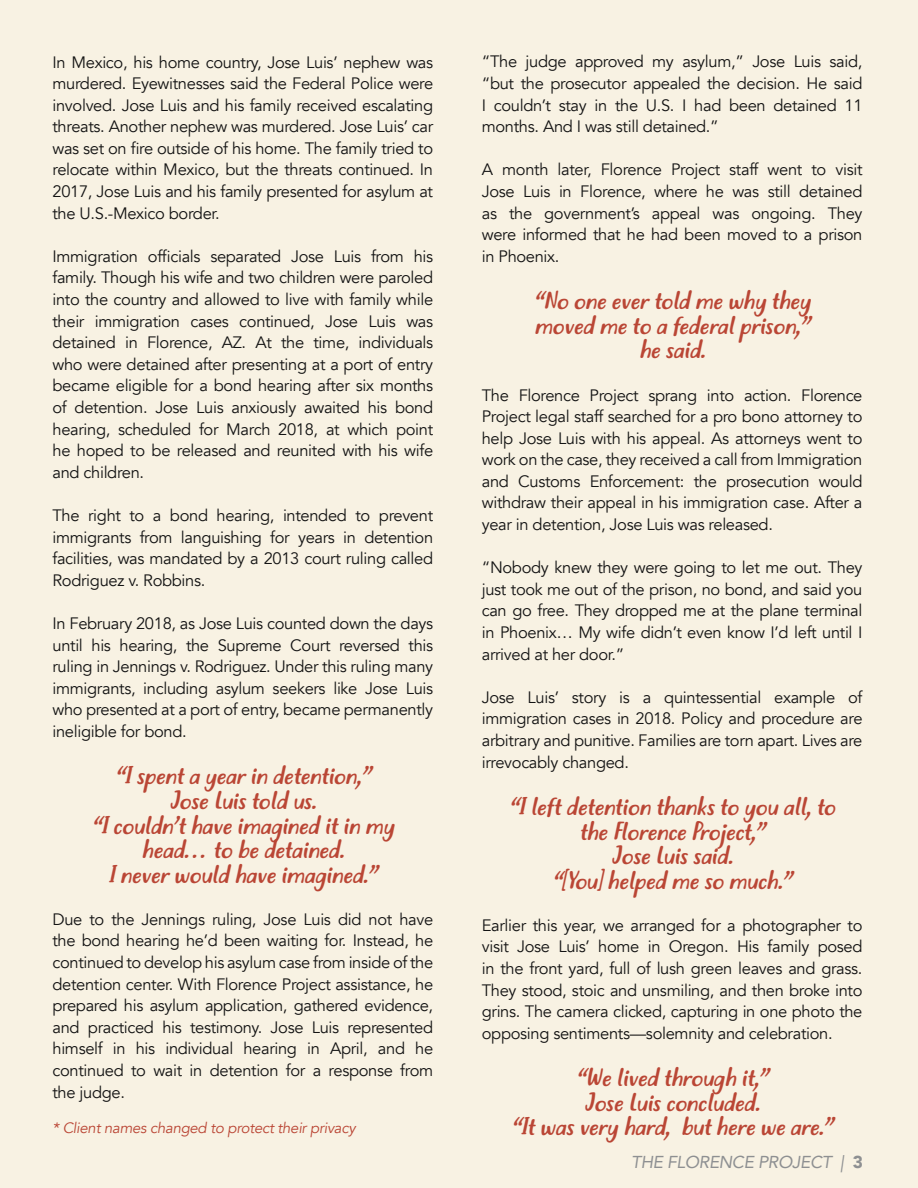
<style>
.page{position:relative;width:918px;height:1188px;background:#f8f2e3}
.page>*{position:absolute;margin:0;border:0;box-sizing:border-box;transform-origin:0 0}
.t1{font:italic 24px/24.6px "Justtellmewhat";letter-spacing:-.02em;color:#ba4635;text-align:center}
.t2{font:italic 17.25px "Avenir";letter-spacing:-.02em;color:#8e9092}
.t3{font:16.5px/21.6px "Avenir";letter-spacing:-.02em;color:#141414;text-align:justify}
.t4{font:italic 15px "Avenir";letter-spacing:-.02em;color:#ba4635}
.s1{font-weight:900;font-style:normal}
</style>
<div class="page">
<p class="t3" style="left:52px;top:51px;width:382px">In Mexico, his home country, Jose Luis’ nephew was murdered. Eyewitnesses said the Federal Police were involved. Jose Luis and his family received escalating threats. Another nephew was murdered. Jose Luis’ car was set on fire outside of his home. The family tried to relocate within Mexico, but the threats continued. In 2017, Jose Luis and his family presented for asylum at the U.S.-Mexico border.</p>
<p class="t3" style="left:52px;top:246px;width:382px">Immigration officials separated Jose Luis from his family. Though his wife and two children were paroled into the country and allowed to live with family while their immigration cases continued, Jose Luis was detained in Florence, AZ. At the time, individuals who were detained after presenting at a port of entry became eligible for a bond hearing after six months of detention. Jose Luis anxiously awaited his bond hearing, scheduled for March 2018, at which point he hoped to be released and reunited with his wife and children.</p>
<p class="t3" style="left:52px;top:505px;width:382px">The right to a bond hearing, intended to prevent immigrants from languishing for years in detention facilities, was mandated by a 2013 court ruling called Rodriguez v. Robbins.</p>
<p class="t3" style="left:52px;top:613px;width:382px">In February 2018, as Jose Luis counted down the days until his hearing, the Supreme Court reversed this ruling in Jennings v. Rodriguez. Under this ruling many immigrants, including asylum seekers like Jose Luis who presented at a port of entry, became permanently ineligible for bond.</p>
<h1 class="t1" style="left:91px;top:765px;width:304px">“I spent a year in detention,”<br>Jose Luis told us.<br>“I couldn’t have imagined it in my head… to be detained.<br>I never would have imagined.”</h1>
<p class="t3" style="left:52px;top:909px;width:382px">Due to the Jennings ruling, Jose Luis did not have the bond hearing he’d been waiting for. Instead, he continued to develop his asylum case from inside of the detention center. With Florence Project assistance, he prepared his asylum application, gathered evidence, and practiced his testimony. Jose Luis represented himself in his individual hearing in April, and he continued to wait in detention for a response from the judge.</p>
<p class="t4" style="left:52px;top:1119px;width:305px">* Client names changed to protect their privacy</p>
<p class="t3" style="left:482px;top:51px;width:382px">“The judge approved my asylum,” Jose Luis said, “but the prosecutor appealed the decision. He said I couldn’t stay in the U.S. I had been detained 11 months. And I was still detained.”</p>
<p class="t3" style="left:482px;top:159px;width:382px">A month later, Florence Project staff went to visit Jose Luis in Florence, where he was still detained as the government’s appeal was ongoing. They were informed that he had been moved to a prison in Phoenix.</p>
<h1 class="t1" style="left:534px;top:290px;width:279px">“No one ever told me why they moved me to a federal prison,” he said.</h1>
<p class="t3" style="left:482px;top:384px;width:382px">The Florence Project sprang into action. Florence Project legal staff searched for a pro bono attorney to help Jose Luis with his appeal. As attorneys went to work on the case, they received a call from Immigration and Customs Enforcement: the prosecution would withdraw their appeal in his immigration case. After a year in detention, Jose Luis was released.</p>
<p class="t3" style="left:482px;top:557px;width:382px">“Nobody knew they were going to let me out. They just took me out of the prison, no bond, and said you can go free. They dropped me at the plane terminal in Phoenix… My wife didn’t even know I’d left until I arrived at her door.”</p>
<p class="t3" style="left:482px;top:687px;width:382px">Jose Luis’ story is a quintessential example of immigration cases in 2018. Policy and procedure are arbitrary and punitive. Families are torn apart. Lives are irrevocably changed.</p>
<h1 class="t1" style="left:509px;top:796px;width:328px">“I left detention thanks to you all, to the Florence Project,”<br>Jose Luis said.<br>“[You] helped me so much.”</h1>
<p class="t3" style="left:482px;top:915px;width:382px">Earlier this year, we arranged for a photographer to visit Jose Luis’ home in Oregon. His family posed in the front yard, full of lush green leaves and grass.<br>They stood, stoic and unsmiling, and then broke into grins. The camera clicked, capturing in one photo the opposing sentiments—solemnity and celebration.</p>
<h1 class="t1" style="left:511px;top:1067px;width:324px">“We lived through it,”<br>Jose Luis concluded.<br>“It was very hard, but here we are.”</h1>
<p class="t2" style="left:631px;top:1151px;width:233px">THE FLORENCE PROJECT | <span class="s1">3</span></p>
</div>
